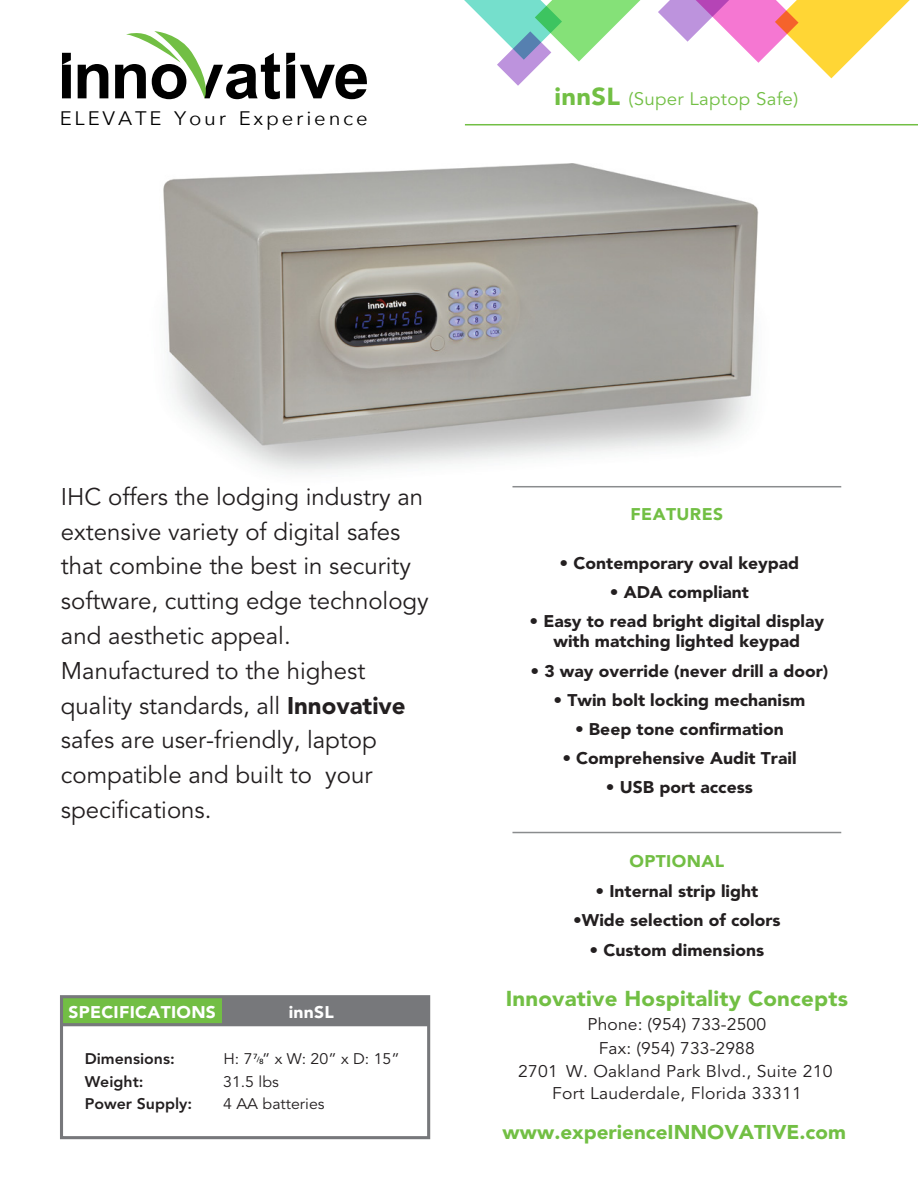
<style>
.page{position:relative;width:918px;height:1188px;background:#fff}
.page>*{position:absolute;margin:0;border:0;box-sizing:border-box;transform-origin:0 0}
.t1{font:24px/34.8px "Avenir";color:#231f20}
.t2{font:900 21.45px "Avenir";letter-spacing:.01em;color:#72bf44;scale:1.04 1}
.t3{font:900 19.8px "Avenir";color:#72bf44;scale:1.04 1}
.t4{font:19.5px "Avenir Next";letter-spacing:.14em;color:#000;scale:1.04 1}
.t5{font:18px "Avenir";letter-spacing:.015em;color:#72bf44;scale:1.04 1}
.t6{font:900 16.8px/20.2px "Avenir";color:#231f20;text-align:center;scale:1.04 1}
.t7{font:16.8px/24px "Avenir";letter-spacing:.015em;color:#231f20;text-align:center;scale:1.04 1}
.t8{font:900 16.8px "Avenir";letter-spacing:.015em;color:#fff;scale:1.04 1}
.t9{font:900 16.8px "Avenir";letter-spacing:.025em;color:#72be44;scale:1.04 1}
.t10{font:900 16.8px "Avenir";letter-spacing:.025em;color:#72bf44;scale:1.04 1}
.t11{font:15.3px "Avenir";color:#231f20;scale:1.04 1}
.t12{font:800 15.3px/22.5px "Avenir";color:#231f20;scale:1.04 1}
.t13{font:500 7.35px "Avenir Next";color:#000;scale:1.04 1}
.s1{font-weight:900;font-size:24.45px}
.s2{font-weight:900}
</style>
<div class="page">
<img style="left:163px;top:163px;width:621px;height:325px">
<div style="left:62px;top:997px;width:202px;height:28px;background:#72be44"></div>
<div style="left:222px;top:997px;width:207px;height:28px;background:#77787b"></div>
<div style="left:60px;top:995px;width:370px;height:144px;border:3px solid #77787b"></div>
<hr style="left:62px;top:1023px;width:367px;height:3px;background:#77787b">
<hr style="left:465px;top:124px;width:453px;height:1px;background:#72bf44">
<hr style="left:512px;top:486px;width:329px;height:1px;background:#8a8c8e">
<hr style="left:512px;top:832px;width:329px;height:1px;background:#8a8c8e">
<svg style="left:464px;top:0;width:446px;height:86px"></svg>
<svg style="left:62px;top:31px;width:305px;height:68px"></svg>
<p class="t4" style="left:60px;top:102px;width:298px">ELEVATE Your Experience</p>
<p class="t5" style="left:555px;top:89px;width:236px"><span class="s1">innSL</span> (Super Laptop Safe)</p>
<p class="t1" style="left:61px;top:480px;width:369px">IHC offers the lodging industry an extensive variety of digital safes that combine the best in security software, cutting edge technology and aesthetic appeal.<br>Manufactured to the highest quality standards, all <span class="s2">Innovative </span>safes are user-friendly, laptop compatible and built to your specifications.</p>
<p class="t8" style="left:68px;top:1002px;width:143px">SPECIFICATIONS</p>
<p class="t8" style="left:289px;top:1002px;width:45px">innSL</p>
<p class="t12" style="left:85px;top:1048px;width:88px">Dimensions:<br>Weight:</p>
<p class="t11" style="left:223px;top:1050px;width:171px">H: 7 ” x W: 20” x D: 15”</p>
<p class="t13" style="left:253px;top:1053px;width:12px">7/8</p>
<p class="t11" style="left:223px;top:1073px;width:55px">31.5 lbs</p>
<p class="t12" style="left:85px;top:1093px;width:105px">Power Supply:</p>
<p class="t11" style="left:223px;top:1095px;width:99px">4 AA batteries</p>
<p class="t10" style="left:630px;top:504px;width:91px">FEATURES</p>
<p class="t6" style="left:560px;top:553px;width:232px">• Contemporary oval keypad</p>
<p class="t6" style="left:610px;top:582px;width:135px">• ADA compliant</p>
<p class="t6" style="left:529px;top:611px;width:285px">• Easy to read bright digital display with matching lighted keypad</p>
<p class="t6" style="left:531px;top:660px;width:288px">• 3 way override (never drill a door)</p>
<p class="t6" style="left:553px;top:690px;width:244px">• Twin bolt locking mechanism</p>
<p class="t6" style="left:575px;top:719px;width:202px">• Beep tone confirmation</p>
<p class="t6" style="left:562px;top:748px;width:227px">• Comprehensive Audit Trail</p>
<p class="t6" style="left:606px;top:777px;width:143px">• USB port access</p>
<p class="t9" style="left:629px;top:851px;width:93px">OPTIONAL</p>
<p class="t6" style="left:595px;top:881px;width:158px">• Internal strip light</p>
<p class="t6" style="left:573px;top:910px;width:201px">•Wide selection of colors</p>
<p class="t6" style="left:590px;top:939px;width:169px">• Custom dimensions</p>
<p class="t2" style="left:506px;top:986px;width:331px">Innovative Hospitality Concepts</p>
<p class="t7" style="left:588px;top:1013px;width:173px">Phone: (954) 733-2500<br>Fax: (954) 733-2988</p>
<p class="t7" style="left:552px;top:1060px;width:271px;line-height:22.5px;text-align:left;text-indent:14px">W. Oakland Park Blvd., Suite 210<br>Fort Lauderdale, Florida 33311</p>
<p class="t3" style="left:502px;top:1120px;width:332px">www.experienceINNOVATIVE.com</p>
<p class="t7" style="left:518px;top:1060px;width:40px">2701</p>
</div>
